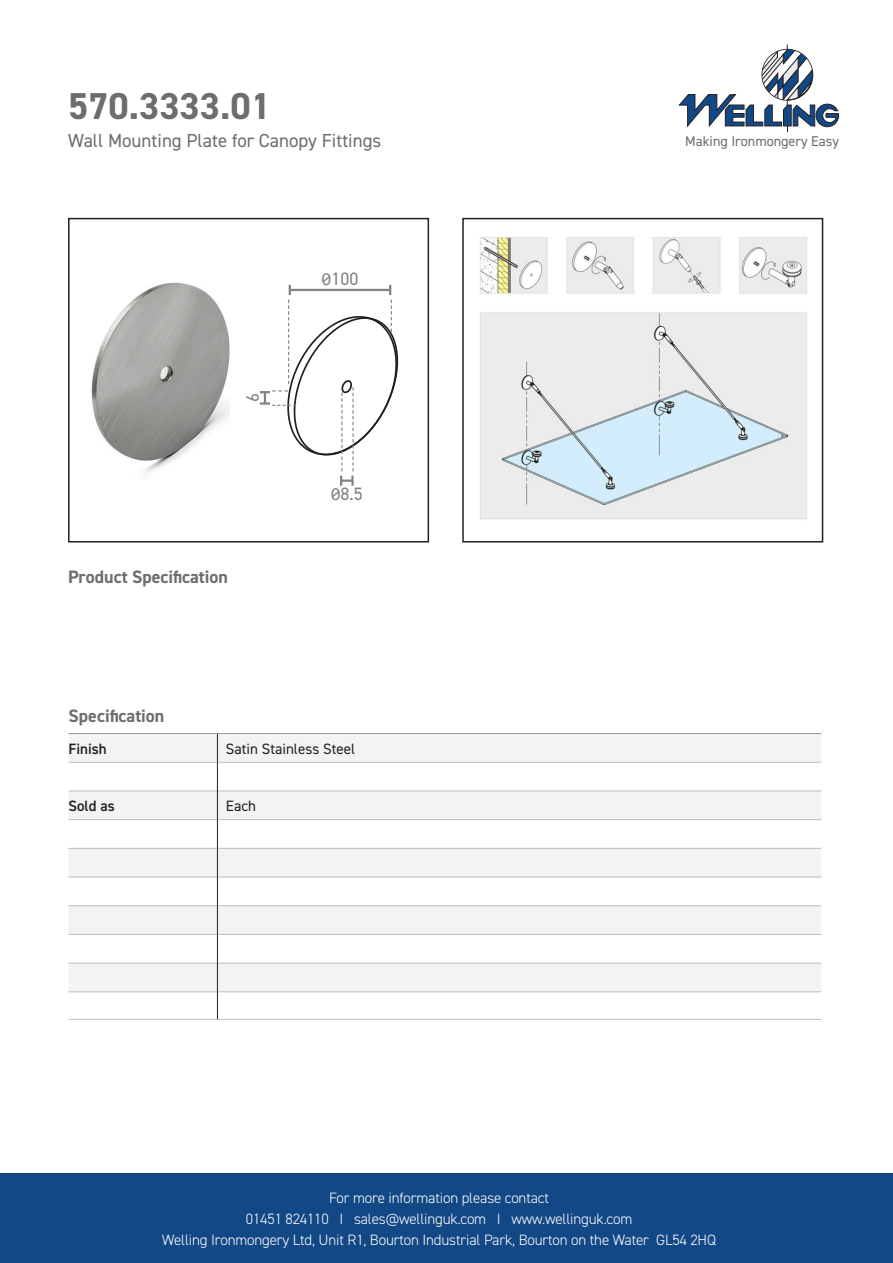
<style>
.page{position:relative;width:893px;height:1263px;background:#fff}
.page>*{position:absolute;margin:0;border:0;box-sizing:border-box;transform-origin:0 0}
.t1{font:700 37.5px "DIN2014";color:#6c6d70}
.t2{font:18.9px "DIN2014";color:#6c6d70}
.t3{font:700 18px "DIN2014";color:#6c6d70}
.t4{font:18px "DIN2014";color:#808285}
.t5{font:300 15px/21px "DIN2014";letter-spacing:-.01em;color:#fff;text-align:center}
.t6{font:15px "DIN2014";color:#231f20}
.t7{font:600 15px "DIN2014";color:#231f20}
.t8{font:14.1px "DIN2014";color:#6c6d70}
.s1{font-family:"Consolas"}
</style>
<div class="page">
<div style="left:0;top:1174px;width:893px;height:89px;background:#124885"></div>
<svg style="left:678px;top:45px;width:161px;height:87px"></svg>
<div style="left:68px;top:218px;width:361px;height:324px;border:2px solid #231f20"></div>
<div style="left:462px;top:218px;width:361px;height:324px;border:2px solid #231f20"></div>
<svg style="left:69px;top:734px;width:752px;height:257px;fill:#f2f3f4"></svg>
<hr style="left:69px;top:733px;width:148px;height:1px;background:#939598">
<hr style="left:217px;top:733px;width:604px;height:1px;background:#939598">
<hr style="left:69px;top:762px;width:148px;height:1px;background:#bcbdc0">
<hr style="left:218px;top:762px;width:603px;height:1px;background:#bcbdc0">
<hr style="left:69px;top:791px;width:148px;height:1px;background:#bcbdc0">
<hr style="left:218px;top:791px;width:603px;height:1px;background:#bcbdc0">
<hr style="left:69px;top:819px;width:148px;height:1px;background:#bcbdc0">
<hr style="left:218px;top:819px;width:603px;height:1px;background:#bcbdc0">
<hr style="left:69px;top:848px;width:148px;height:1px;background:#bcbdc0">
<hr style="left:218px;top:848px;width:603px;height:1px;background:#bcbdc0">
<hr style="left:69px;top:877px;width:148px;height:1px;background:#bcbdc0">
<hr style="left:218px;top:877px;width:603px;height:1px;background:#bcbdc0">
<hr style="left:69px;top:905px;width:148px;height:1px;background:#bcbdc0">
<hr style="left:218px;top:905px;width:603px;height:1px;background:#bcbdc0">
<hr style="left:69px;top:934px;width:148px;height:1px;background:#bcbdc0">
<hr style="left:218px;top:934px;width:603px;height:1px;background:#bcbdc0">
<hr style="left:69px;top:963px;width:148px;height:1px;background:#bcbdc0">
<hr style="left:218px;top:963px;width:603px;height:1px;background:#bcbdc0">
<hr style="left:69px;top:991px;width:148px;height:1px;background:#bcbdc0">
<hr style="left:218px;top:991px;width:603px;height:1px;background:#bcbdc0">
<hr style="left:69px;top:1019px;width:148px;height:1px;background:#bcbdc0">
<hr style="left:217px;top:1019px;width:604px;height:1px;background:#bcbdc0">
<svg style="left:217px;top:734px;width:1px;height:285px"></svg>
<img style="left:91px;top:282px;width:139px;height:192px">
<svg style="left:260px;top:285px;width:139px;height:201px"></svg>
<img style="left:479px;top:237px;width:328px;height:283px">
<p class="t1" style="left:68px;top:81px;width:204px">570.3333.01</p>
<p class="t2" style="left:68px;top:128px;width:315px">Wall Mounting Plate for Canopy Fittings</p>
<p class="t4" style="left:241px;top:402px;width:10px;rotate:-90deg">6</p>
<p class="t3" style="left:68px;top:565px;width:161px">Product Specification</p>
<p class="t4" style="left:322px;top:267px;width:38px"><span class="s1">0</span>100</p>
<p class="t4" style="left:331px;top:482px;width:34px"><span class="s1">0</span>8.5</p>
<p class="t3" style="left:69px;top:704px;width:97px">Specification</p>
<p class="t7" style="left:69px;top:739px;width:40px">Finish</p>
<p class="t6" style="left:226px;top:739px;width:131px">Satin Stainless Steel</p>
<p class="t7" style="left:69px;top:796px;width:48px">Sold as</p>
<p class="t6" style="left:226px;top:797px;width:32px">Each</p>
<p class="t8" style="left:685px;top:132px;width:155px">Making Ironmongery Easy</p>
<p class="t5" style="left:162px;top:1187px;width:555px">For more information please contact<br>01451 824110 I sales@wellinguk.com I www.wellinguk.com<br>Welling Ironmongery Ltd, Unit R1, Bourton Industrial Park, Bourton on the Water GL54 2HQ</p>
</div>
